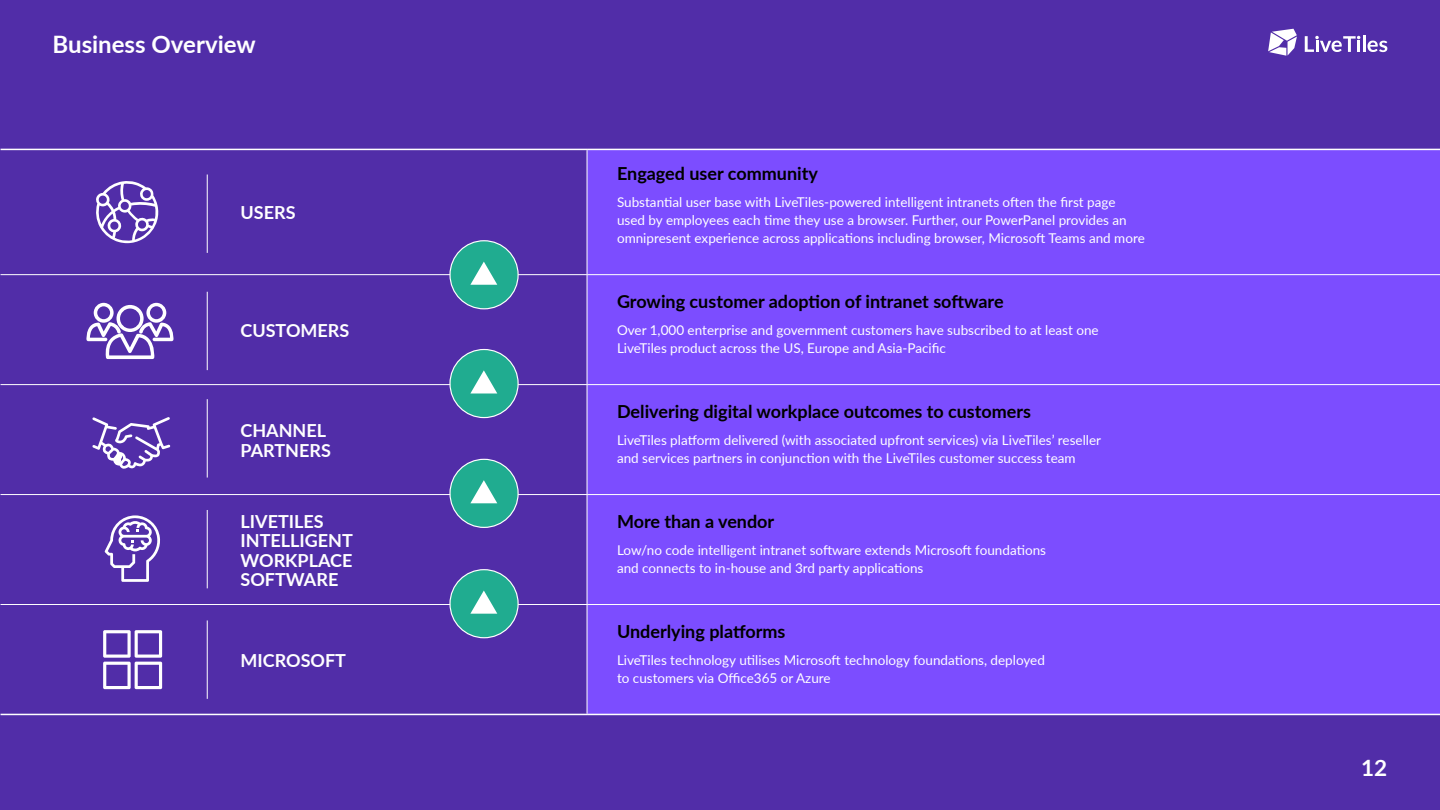
<style>
.page{position:relative;width:1440px;height:810px;background:#512da8}
.page>*{position:absolute;margin:0;border:0;box-sizing:border-box;transform-origin:0 0}
.t1{font:700 24px "Lato";color:#fff}
.t2{font:700 22.5px "Lato";color:#fff}
.Subheader{font:700 18px "Lato";color:#000}
.Subheader-2{font:700 18px/19.5px "Lato";color:#fff}
.Body_Copy_18_24{font:13.5px/18px "Lato";color:#fff}
</style>
<div class="page">
<svg style="left:1px;top:150px;width:586px;height:564px"></svg>
<div style="left:588px;top:150px;width:852px;height:564px;background:#7c4dff"></div>
<hr style="left:587px;top:150px;width:1px;height:124px;background:#fff">
<hr style="left:1px;top:274px;width:586px;height:1px;background:#fff">
<hr style="left:587px;top:274px;width:853px;height:1px;background:#fff">
<hr style="left:587px;top:275px;width:1px;height:109px;background:#fff">
<hr style="left:1px;top:384px;width:586px;height:1px;background:#fff">
<hr style="left:587px;top:384px;width:853px;height:1px;background:#fff">
<hr style="left:587px;top:385px;width:1px;height:109px;background:#fff">
<hr style="left:1px;top:494px;width:586px;height:1px;background:#fff">
<hr style="left:587px;top:494px;width:853px;height:1px;background:#fff">
<hr style="left:587px;top:495px;width:1px;height:109px;background:#fff">
<hr style="left:1px;top:604px;width:586px;height:1px;background:#fff">
<hr style="left:587px;top:604px;width:853px;height:1px;background:#fff">
<hr style="left:587px;top:605px;width:1px;height:109px;background:#fff">
<hr style="left:1px;top:149px;width:586px;height:1px;background:#fff">
<hr style="left:587px;top:149px;width:853px;height:1px;background:#fff">
<hr style="left:1px;top:714px;width:586px;height:1px;background:#fff">
<hr style="left:587px;top:714px;width:853px;height:1px;background:#fff">
<div style="left:450px;top:241px;width:68px;height:68px;background:#20ac90;border-radius:50%"></div>
<div style="left:449px;top:240px;width:70px;height:69px;border:1px solid #fff;border-radius:50%"></div>
<svg style="left:470px;top:262px;width:27px;height:23px"></svg>
<div style="left:450px;top:350px;width:68px;height:68px;background:#20ac90;border-radius:50%"></div>
<div style="left:449px;top:349px;width:70px;height:69px;border:1px solid #fff;border-radius:50%"></div>
<svg style="left:470px;top:370px;width:27px;height:23px"></svg>
<div style="left:450px;top:459px;width:68px;height:68px;background:#20ac90;border-radius:50%"></div>
<div style="left:449px;top:459px;width:70px;height:69px;border:1px solid #fff;border-radius:50%"></div>
<svg style="left:470px;top:480px;width:27px;height:23px"></svg>
<div style="left:450px;top:570px;width:68px;height:68px;background:#20ac90;border-radius:50%"></div>
<div style="left:449px;top:569px;width:70px;height:69px;border:1px solid #fff;border-radius:50%"></div>
<svg style="left:470px;top:591px;width:27px;height:23px"></svg>
<svg style="left:103px;top:630px;width:59px;height:59px"></svg>
<svg style="left:105px;top:515px;width:56px;height:67px"></svg>
<svg style="left:92px;top:417px;width:78px;height:52px"></svg>
<svg style="left:86px;top:303px;width:88px;height:56px"></svg>
<svg style="left:95px;top:181px;width:64px;height:62px"></svg>
<svg style="left:1268px;top:29px;width:29px;height:27px"></svg>
<svg style="left:1305px;top:36px;width:82px;height:16px"></svg>
<hr style="left:207px;top:175px;width:1px;height:78px;background:#fff">
<hr style="left:207px;top:292px;width:1px;height:78px;background:#fff">
<hr style="left:207px;top:399px;width:1px;height:79px;background:#fff">
<hr style="left:207px;top:510px;width:1px;height:78px;background:#fff">
<hr style="left:207px;top:620px;width:1px;height:79px;background:#fff">
<p class="t1" style="left:53px;top:26px;width:205px">Business Overview</p>
<p class="Subheader-2" style="left:241px;top:202px;width:57px">USERS</p>
<p class="Subheader-2" style="left:241px;top:320px;width:110px">CUSTOMERS</p>
<p class="Subheader-2" style="left:241px;top:420px;width:92px">CHANNEL<br>PARTNERS</p>
<p class="Subheader" style="left:617px;top:160px;width:202px">Engaged user community</p>
<p class="Body_Copy_18_24" style="left:617px;top:193px;width:529px">Substantial user base with LiveTiles-powered intelligent intranets often the first page used by employees each time they use a browser. Further, our PowerPanel provides an omnipresent experience across applications including browser, Microsoft Teams and more</p>
<p class="Subheader" style="left:617px;top:288px;width:388px">Growing customer adoption of intranet software</p>
<p class="Body_Copy_18_24" style="left:617px;top:321px;width:483px">Over 1,000 enterprise and government customers have subscribed to at least one<br>LiveTiles product across the US, Europe and Asia-Pacific</p>
<p class="Subheader" style="left:617px;top:398px;width:416px">Delivering digital workplace outcomes to customers</p>
<p class="Body_Copy_18_24" style="left:617px;top:431px;width:486px">LiveTiles platform delivered (with associated upfront services) via LiveTiles’ reseller and services partners in conjunction with the LiveTiles customer success team</p>
<p class="Subheader-2" style="left:241px;top:510px;width:114px">LIVETILES<br>INTELLIGENT<br>WORKPLACE<br>SOFTWARE</p>
<p class="Subheader" style="left:617px;top:508px;width:159px">More than a vendor</p>
<p class="Body_Copy_18_24" style="left:617px;top:541px;width:431px">Low/no code intelligent intranet software extends Microsoft foundations and connects to in-house and 3rd party applications</p>
<p class="Subheader-2" style="left:241px;top:650px;width:107px">MICROSOFT</p>
<p class="Subheader" style="left:617px;top:618px;width:170px">Underlying platforms</p>
<p class="Body_Copy_18_24" style="left:617px;top:650px;width:429px">LiveTiles technology utilises Microsoft technology foundations, deployed to customers via Office365 or Azure</p>
<p class="t2" style="left:1361px;top:751px;width:28px">12</p>
</div>
